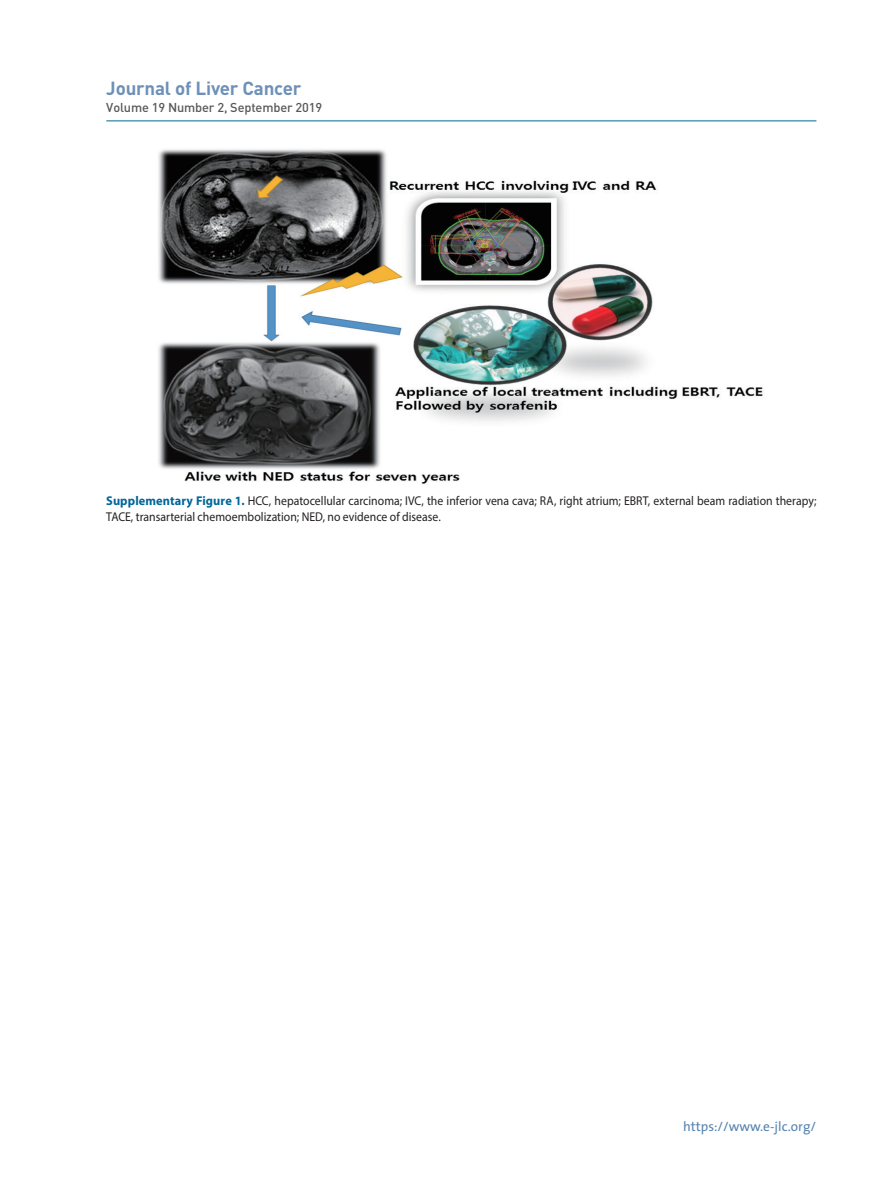
<style>
.page{position:relative;width:893px;height:1191px;background:#fff}
.page>*{position:absolute;margin:0;border:0;box-sizing:border-box;transform-origin:0 0}
.t1{font:700 18.75px "DIN Pro";letter-spacing:-.01em;color:#6e90b8}
.t2{font:13.5px "The Sans";color:#5684b0}
.t3{font:12.75px/16.5px "Myriad Pro";letter-spacing:.005em;color:#231f20;scale:.92 1}
.t4{font:500 12.75px "DIN Pro";letter-spacing:-.01em;color:#57585a}
.s1{font-weight:700;color:#01669a}
</style>
<div class="page">
<hr style="left:106px;top:120px;width:710px;height:1px;background:#01669a">
<img style="left:158px;top:149px;width:605px;height:335px">
<h1 class="t1" style="left:106px;top:75px;width:197px">Journal of Liver Cancer</h1>
<p class="t4" style="left:106px;top:99px;width:217px">Volume 19 Number 2, September 2019</p>
<p class="t3" style="left:106px;top:492px;width:773px"><span class="s1">Supplementary Figure 1.</span> HCC, hepatocellular carcinoma; IVC, the inferior vena cava; RA, right atrium; EBRT, external beam radiation therapy;<br>TACE, transarterial chemoembolization; NED, no evidence of disease.</p>
<p class="t2" style="left:683px;top:1115px;width:135px">https://www.e-jlc.org/</p>
</div>
